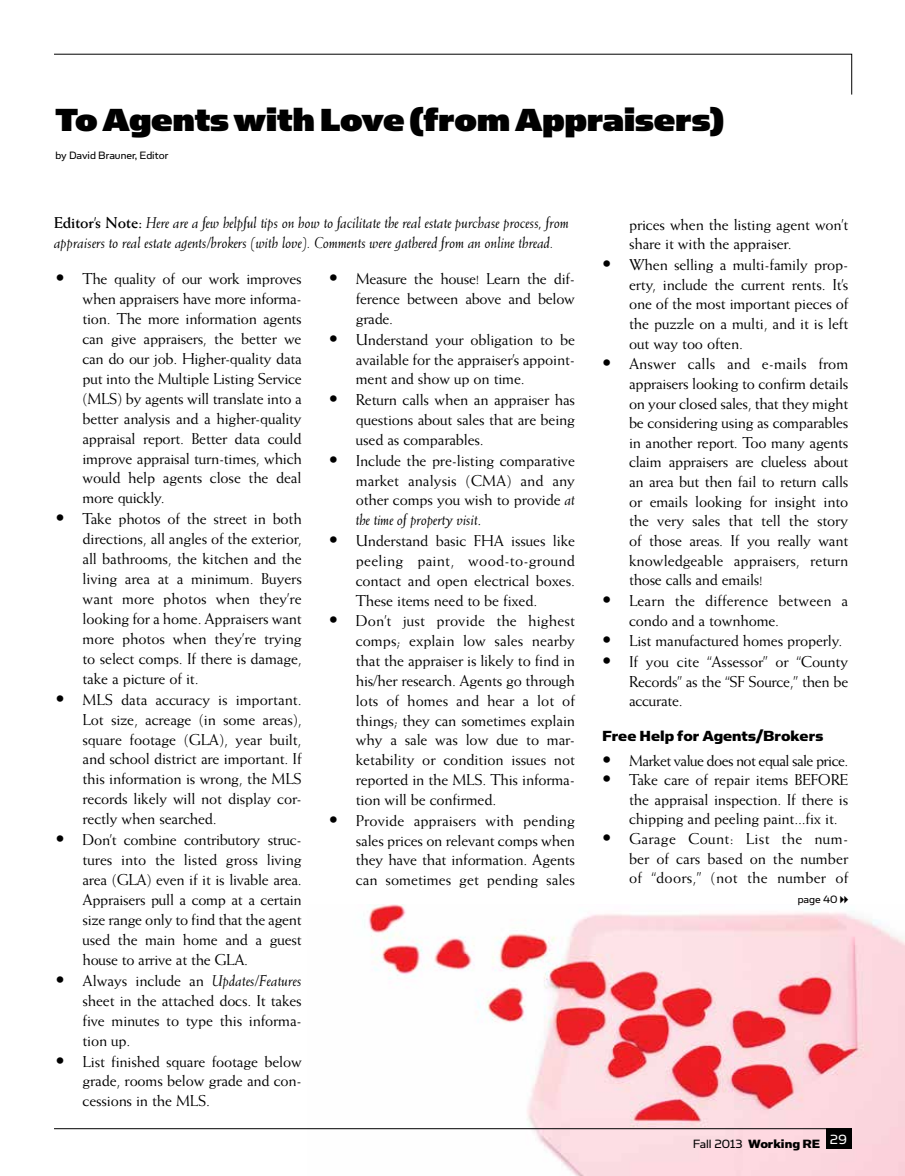
<style>
.page{position:relative;width:905px;height:1176px;background:#fff}
.page>*{position:absolute;margin:0;border:0;box-sizing:border-box;transform-origin:0 0}
.t1{font:36px "Simian Text Gorilla";letter-spacing:-.01em;color:#000}
.t2{font:16.5px "Simian Text Chimpanzee";color:#000}
.t3{font:15.75px/20px "Weiss";letter-spacing:-.015em;color:#000;text-align:justify}
.t4{font:italic 15.75px/19.5px "Weiss";letter-spacing:-.01em;color:#000}
.t5{font:15.75px "Weiss";letter-spacing:-.04em;color:#000}
.t6{font:13.5px "Simian Text Chimpanzee";color:#000}
.t7{font:12px "Simian Text Orangutan";color:#000}
.s1{font-weight:700;font-style:normal}
.s2{font-size:18.75px}
.s3{font-style:italic}
.s4{font-family:"Simian Text Orangutan"}
</style>
<div class="page">
<img style="left:308px;top:904px;width:596px;height:271px">
<hr style="left:54px;top:1127px;width:797px;height:1px;background:#000">
<div style="left:825px;top:1127px;width:26px;height:21px;background:#000"></div>
<svg style="left:54px;top:53px;width:798px;height:42px"></svg>
<h1 class="t1" style="left:56px;top:100px;width:670px">To Agents with Love (from Appraisers)</h1>
<p class="t7" style="left:56px;top:148px;width:114px">by David Brauner, Editor</p>
<p class="t4" style="left:54px;top:213px;width:516px"><span class="s1">Editor’s Note:</span> Here are a few helpful tips on how to facilitate the real estate purchase process, from appraisers to real estate agents/brokers (with love). Comments were gathered from an online thread.</p>
<p class="t3" style="left:83px;top:268px;width:221px;text-indent:-27px"><span class="s2">•</span> The quality of our work improves when appraisers have more informa&shy;tion. The more information agents can give appraisers, the better we can do our job. Higher-quality data put into the Multiple Listing Service (MLS) by agents will translate into a better analysis and a higher-quality appraisal report. Better data could improve appraisal turn-times, which would help agents close the deal more quickly.</p>
<p class="t3" style="left:83px;top:508px;width:221px;text-indent:-27px"><span class="s2">•</span> Take photos of the street in both directions, all angles of the exterior, all bathrooms, the kitchen and the living area at a minimum. Buyers want more photos when they’re looking for a home. Appraisers want more photos when they’re trying to select comps. If there is damage, take a picture of it.</p>
<p class="t3" style="left:83px;top:689px;width:221px;text-indent:-27px"><span class="s2">•</span> MLS data accuracy is important.<br>Lot size, acreage (in some areas), square footage (GLA), year built, and school district are important. If this information is wrong, the MLS records likely will not display cor&shy;rectly when searched.</p>
<p class="t3" style="left:83px;top:829px;width:221px;text-indent:-27px"><span class="s2">•</span> Don’t combine contributory struc&shy;tures into the listed gross living area (GLA) even if it is livable area.<br>Appraisers pull a comp at a certain size range only to find that the agent used the main home and a guest house to arrive at the GLA.</p>
<p class="t3" style="left:83px;top:969px;width:221px;text-indent:-27px"><span class="s2">•</span> Always include an <span class="s3">Updates/Features </span>sheet in the attached docs. It takes five minutes to type this informa&shy;tion up.</p>
<p class="t3" style="left:83px;top:1050px;width:221px;text-indent:-27px"><span class="s2">•</span> List finished square footage below grade, rooms below grade and con&shy;cessions in the MLS.</p>
<p class="t3" style="left:356px;top:268px;width:221px;text-indent:-27px"><span class="s2">•</span> Measure the house! Learn the dif&shy;ference between above and below grade.</p>
<p class="t3" style="left:356px;top:329px;width:221px;text-indent:-27px"><span class="s2">•</span> Understand your obligation to be available for the appraiser’s appoint&shy;ment and show up on time.</p>
<p class="t3" style="left:356px;top:389px;width:221px;text-indent:-27px"><span class="s2">•</span> Return calls when an appraiser has questions about sales that are being used as comparables.</p>
<p class="t3" style="left:356px;top:450px;width:221px;text-indent:-27px"><span class="s2">•</span> Include the pre-listing comparative market analysis (CMA) and any other comps you wish to provide <span class="s3">at the time of property visit</span>.</p>
<p class="t3" style="left:356px;top:530px;width:221px;text-indent:-27px"><span class="s2">•</span> Understand basic FHA issues like peeling paint, wood-to-ground contact and open electrical boxes.<br>These items need to be fixed.</p>
<p class="t3" style="left:356px;top:610px;width:221px;text-indent:-27px"><span class="s2">•</span> Don’t just provide the highest comps; explain low sales nearby that the appraiser is likely to find in his/her research. Agents go through lots of homes and hear a lot of things; they can sometimes explain why a sale was low due to mar&shy;ketability or condition issues not reported in the MLS. This informa&shy;tion will be confirmed.</p>
<p class="t3" style="left:356px;top:810px;width:221px;text-indent:-27px"><span class="s2">•</span> Provide appraisers with pending sales prices on relevant comps when they have that information. Agents can sometimes get pending sales</p>
<p class="t3" style="left:629px;top:214px;width:221px">prices when the listing agent won’t share it with the appraiser.</p>
<p class="t3" style="left:629px;top:255px;width:221px;text-indent:-27px"><span class="s2">•</span> When selling a multi-family prop&shy;erty, include the current rents. It’s one of the most important pieces of the puzzle on a multi, and it is left out way too often.</p>
<p class="t3" style="left:629px;top:354px;width:221px;text-indent:-27px"><span class="s2">•</span> Answer calls and e-mails from appraisers looking to confirm details on your closed sales, that they might be considering using as comparables in another report. Too many agents claim appraisers are clueless about an area but then fail to return calls or emails looking for insight into the very sales that tell the story of those areas. If you really want knowledgeable appraisers, return those calls and emails!</p>
<p class="t3" style="left:629px;top:590px;width:221px;text-indent:-27px"><span class="s2">•</span> Learn the difference between a condo and a townhome.</p>
<p class="t3" style="left:602px;top:630px;width:242px"><span class="s2">•</span> List manufactured homes properly.</p>
<p class="t3" style="left:629px;top:651px;width:221px;text-indent:-27px"><span class="s2">•</span> If you cite “Assessor” or “County Records” as the “SF Source,” then be accurate.</p>
<p class="t2" style="left:602px;top:725px;width:223px">Free Help for Agents/Brokers</p>
<p class="t5" style="left:602px;top:750px;width:248px"><span class="s2">•</span> Market value does not equal sale price.</p>
<p class="t3" style="left:629px;top:769px;width:221px;text-indent:-27px"><span class="s2">•</span> Take care of repair items BEFORE the appraisal inspection. If there is chipping and peeling paint...fix it.</p>
<p class="t3" style="left:629px;top:828px;width:221px;text-indent:-27px"><span class="s2">•</span> Garage Count: List the num&shy;ber of cars based on the number of “doors,” (not the number of</p>
<p class="t7" style="left:797px;top:892px;width:41px">page 40</p>
<p class="t6" style="left:692px;top:1135px;width:156px"><span class="s4">Fall 2013</span> Working RE <sup>29</sup></p>
</div>
